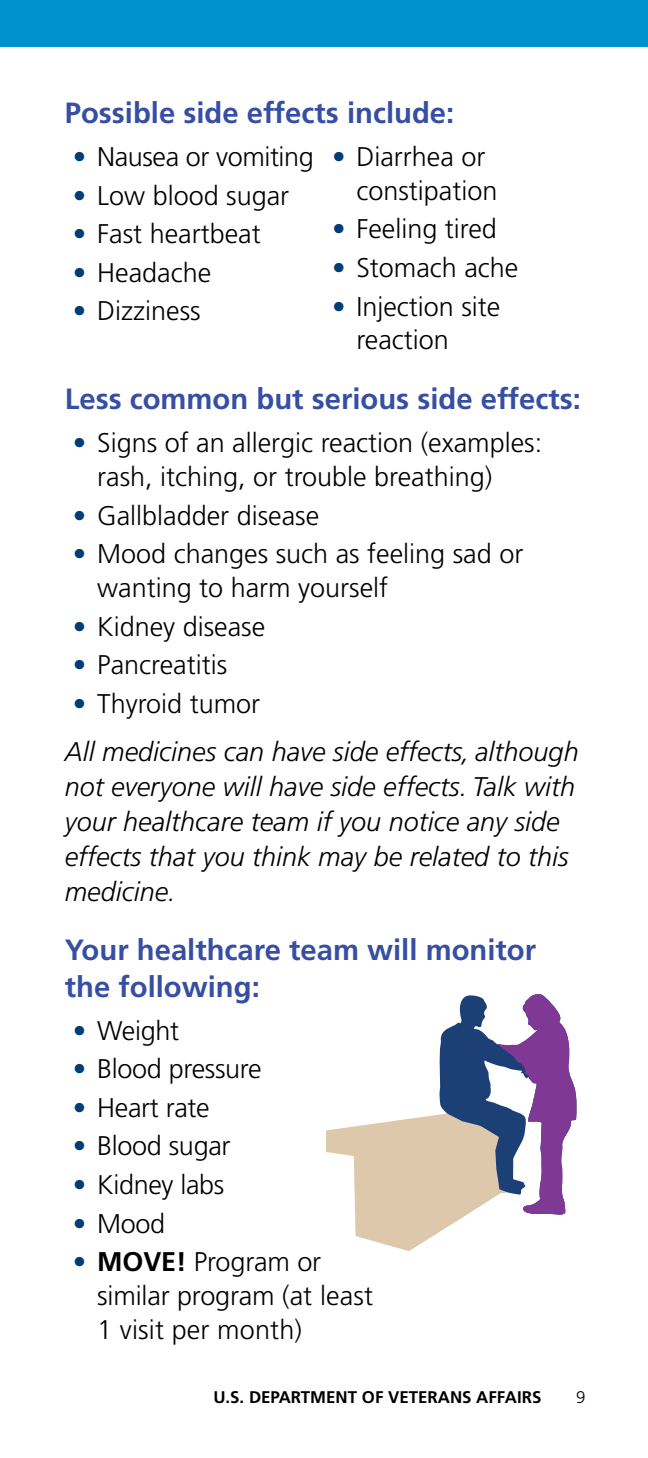
<style>
.page{position:relative;width:648px;height:1458px;background:#fff}
.page>*{position:absolute;margin:0;border:0;box-sizing:border-box;transform-origin:0 0}
.Heading_for_patient{font:700 29.25px/37.1px "Frutiger LT Std";color:#374fa2}
.t1{font:300 27px/33.8px "Frutiger LT Std";color:#000}
.Body_copy__12_pt{font:italic 300 27px/34.9px "Frutiger LT Std";color:#000}
.t2{font:700 16.88px "Frutiger LT Std";color:#000}
.t3{font:300 16.88px "Frutiger LT Std";color:#000}
.s1{color:#003d77}
.s2{font-weight:700;color:#003d77}
.s3{font-weight:700}
</style>
<div class="page">
<div style="left:0;top:0;width:648px;height:47px;background:#0091d1"></div>
<svg style="left:326px;top:994px;width:251px;height:257px"></svg>
<h3 class="Heading_for_patient" style="left:65px;top:95px;width:391px">Possible side effects include:</h3>
<p class="t1" style="left:73px;top:140px;width:242px"><span class="s1">•</span> Nausea or vomiting</p>
<p class="t1" style="left:73px;top:179px;width:218px"><span class="s1">•</span> Low blood sugar</p>
<p class="t1" style="left:73px;top:217px;width:189px"><span class="s1">•</span> Fast heartbeat</p>
<p class="t1" style="left:73px;top:256px;width:140px"><span class="s1">•</span> Headache</p>
<p class="t1" style="left:73px;top:295px;width:129px"><span class="s1">•</span> Dizziness</p>
<p class="t1" style="left:356px;top:140px;width:143px;text-indent:-24px"><span class="s1">•</span> Diarrhea or constipation</p>
<p class="t1" style="left:332px;top:213px;width:166px"><span class="s1">•</span> Feeling tired</p>
<p class="t1" style="left:332px;top:251px;width:188px"><span class="s1">•</span> Stomach ache</p>
<p class="t1" style="left:356px;top:290px;width:145px;text-indent:-24px"><span class="s1">•</span> Injection site reaction</p>
<h2 class="Heading_for_patient" style="left:65px;top:381px;width:518px">Less common but serious side effects:</h2>
<p class="t1" style="left:97px;top:427px;width:447px;text-indent:-24px"><span class="s1">•</span> Signs of an allergic reaction (examples: rash, itching, or trouble breathing)</p>
<p class="t1" style="left:73px;top:499px;width:248px"><span class="s1">•</span> Gallbladder disease</p>
<p class="t1" style="left:97px;top:538px;width:428px;text-indent:-24px"><span class="s1">•</span> Mood changes such as feeling sad or wanting to harm yourself</p>
<p class="t1" style="left:73px;top:610px;width:194px"><span class="s1">•</span> Kidney disease</p>
<p class="t1" style="left:73px;top:648px;width:156px"><span class="s1">•</span> Pancreatitis</p>
<p class="t1" style="left:73px;top:687px;width:189px"><span class="s1">•</span> Thyroid tumor</p>
<p class="Body_copy__12_pt" style="left:65px;top:735px;width:515px">All medicines can have side effects, although not everyone will have side effects. Talk with your healthcare team if you notice any side effects that you think may be related to this medicine.</p>
<h2 class="Heading_for_patient" style="left:65px;top:932px;width:473px">Your healthcare team will monitor the following:</h2>
<p class="t1" style="left:73px;top:1014px;width:108px"><span class="s1">•</span> Weight</p>
<p class="t1" style="left:73px;top:1052px;width:190px"><span class="s1">•</span> Blood pressure</p>
<p class="t1" style="left:73px;top:1091px;width:138px"><span class="s1">•</span> Heart rate</p>
<p class="t1" style="left:73px;top:1130px;width:159px"><span class="s1">•</span> Blood sugar</p>
<p class="t1" style="left:73px;top:1168px;width:153px"><span class="s1">•</span> Kidney labs</p>
<p class="t1" style="left:73px;top:1207px;width:94px"><span class="s1">•</span> Mood</p>
<p class="t1" style="left:97px;top:1246px;width:277px;text-indent:-24px"><span class="s2">•</span> <span class="s3">MOVE!</span> Program or similar program (at least<br>1 visit per month)</p>
<p class="t2" style="left:213px;top:1387px;width:329px">U.S. DEPARTMENT OF VETERANS AFFAIRS</p>
<p class="t3" style="left:576px;top:1387px;width:11px">9</p>
</div>
